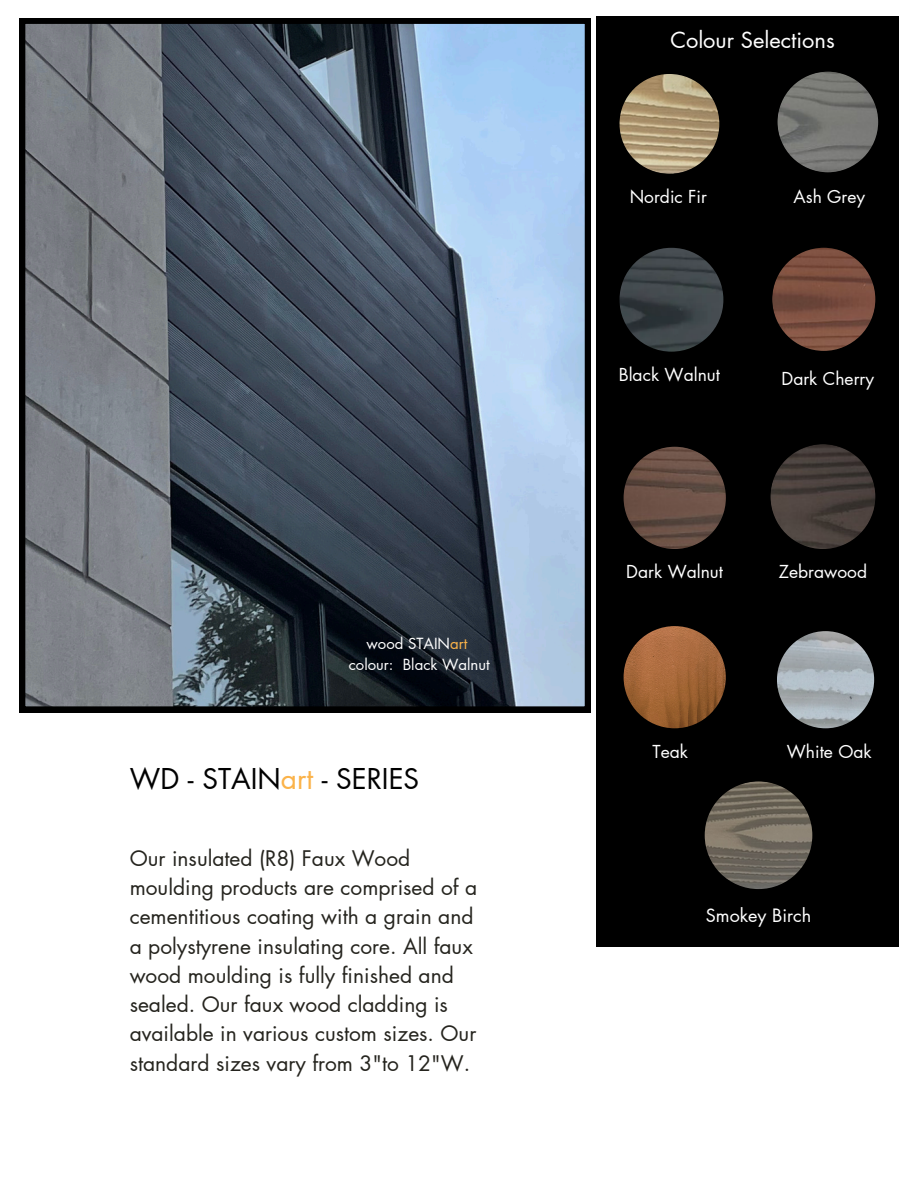
<style>
.page{position:relative;width:918px;height:1188px;background:#fff}
.page>*{position:absolute;margin:0;border:0;box-sizing:border-box;transform-origin:0 0}
.t1{font:28.05px "Futura LT Pro";color:#000}
.t2{font:21.9px "Futura LT Pro";color:#fff}
.t3{font:21px/29.2px "Futura LT Pro";color:#25241e}
.t4{font:18px "Futura LT Pro";color:#fff}
.t5{font:17.4px "Futura LT Pro";color:#fff}
.t6{font:15px "Futura LT Pro";color:#fff}
.s1{color:#fbb34a}
</style>
<div class="page">
<svg style="left:20px;top:18px;width:570px;height:694px;background:#606d7c"></svg>
<div style="left:596px;top:17px;width:303px;height:929px;background:#000"></div>
<img style="left:620px;top:74px;width:99px;height:100px;border-radius:50%">
<img style="left:778px;top:72px;width:100px;height:100px;border-radius:50%">
<img style="left:771px;top:444px;width:104px;height:105px;border-radius:50%">
<img style="left:624px;top:447px;width:102px;height:102px;border-radius:50%">
<img style="left:772px;top:248px;width:103px;height:103px;border-radius:50%">
<img style="left:620px;top:248px;width:103px;height:104px;border-radius:50%">
<img style="left:777px;top:631px;width:97px;height:97px;border-radius:50%">
<img style="left:705px;top:781px;width:107px;height:108px;border-radius:50%">
<img style="left:624px;top:626px;width:102px;height:102px;border-radius:50%">
<h3 class="t6" style="left:367px;top:637px;width:102px">wood STAIN<span class="s1">art</span></h3>
<p class="t6" style="left:349px;top:657px;width:142px">colour: Black Walnut</p>
<p class="t1" style="left:130px;top:766px;width:291px">WD - STAIN<span class="s1">art</span> - SERIES</p>
<h3 class="t3" style="left:130px;top:844px;width:349px">Our insulated (R8) Faux Wood moulding products are comprised of a cementitious coating with a grain and a polystyrene insulating core. All faux wood moulding is fully finished and sealed. Our faux wood cladding is available in various custom sizes. Our standard sizes vary from 3"to 12"W.</h3>
<h3 class="t2" style="left:670px;top:30px;width:166px">Colour Selections</h3>
<p class="t5" style="left:630px;top:188px;width:79px">Nordic Fir</p>
<h3 class="t5" style="left:794px;top:188px;width:73px">Ash Grey</h3>
<p class="t5" style="left:619px;top:367px;width:103px">Black Walnut</p>
<h3 class="t5" style="left:782px;top:370px;width:94px">Dark Cherry</h3>
<h3 class="t5" style="left:626px;top:564px;width:98px">Dark Walnut</h3>
<p class="t5" style="left:779px;top:564px;width:90px">Zebrawood</p>
<p class="t5" style="left:652px;top:743px;width:37px">Teak</p>
<h3 class="t5" style="left:787px;top:743px;width:86px">White Oak</h3>
<p class="t4" style="left:706px;top:907px;width:107px">Smokey Birch</p>
</div>
